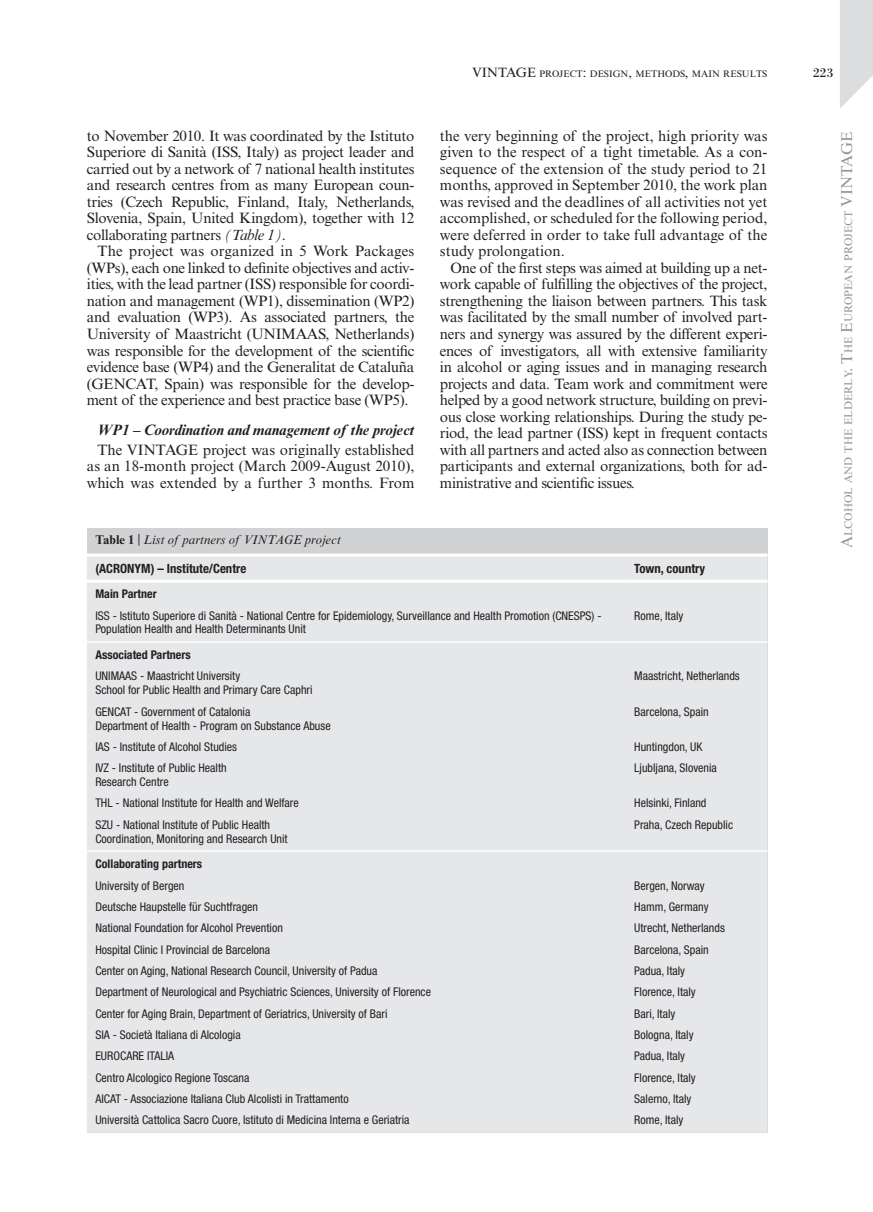
<style>
.page{position:relative;width:873px;height:1212px;background:#fff}
.page>*{position:absolute;margin:0;border:0;box-sizing:border-box;transform-origin:0 0}
.t1{font:15px/16.5px "Times New Roman MT Std";letter-spacing:-.02em;color:#231f20;text-align:justify}
.t2{font:italic 700 15px "Times New Roman MT Std";letter-spacing:-.01em;color:#231f20}
.t3{font:13.5px "Bodoni Std";color:#231f20}
.t4{font:700 condensed 12.75px "Helvetica Neue LT Std";color:#231f20}
.t5{font:italic 12.75px "Times New Roman MT Std";color:#231f20}
.t6{font:condensed 12px/13.8px "Helvetica Neue LT Std";color:#231f20}
.t7{font:700 condensed 12px "Helvetica Neue LT Std";color:#231f20}
.t8{font:10.95px "Times New Roman MT Std";color:#939598}
.t9{font:9.45px "Times New Roman MT Std";color:#231f20}
.s1{font-size:13.5px}
.s2{font-style:italic}
.s3{font-weight:700;font-style:normal}
.s4{font-style:normal}
.s5{font-size:15.75px}
</style>
<div class="page">
<div style="left:87px;top:529px;width:680px;height:603px;background:#d1d2d4"></div>
<div style="left:87px;top:556px;width:680px;height:576px;background:#e6e7e9"></div>
<hr style="left:87px;top:553px;width:538px;height:3px;background:#fff">
<hr style="left:625px;top:553px;width:142px;height:3px;background:#fff">
<hr style="left:87px;top:579px;width:538px;height:3px;background:#fff">
<hr style="left:625px;top:579px;width:142px;height:3px;background:#fff">
<hr style="left:87px;top:641px;width:538px;height:1px;background:#fff">
<hr style="left:625px;top:641px;width:142px;height:1px;background:#fff">
<hr style="left:87px;top:850px;width:538px;height:1px;background:#fff">
<hr style="left:625px;top:850px;width:142px;height:1px;background:#fff">
<svg style="left:840px;top:0;width:33px;height:108px;background:#e1e2e3"></svg>
<p class="t9" style="left:472px;top:68px;width:297px"><span class="s1">VINTAGE</span> project<span class="s1">:</span> design<span class="s1">,</span> methods<span class="s1">,</span> main results</p>
<p class="t3" style="left:813px;top:64px;width:22px">223</p>
<p class="t1" style="left:87px;top:127px;width:329px">to November 2010. It was coordinated by the Istituto Superiore di Sanità (ISS, Italy) as project leader and carried out by a network of 7 national health institutes and research centres from as many European coun&shy;tries (Czech Republic, Finland, Italy, Netherlands, Slovenia, Spain, United Kingdom), together with 12 collaborating partners <span class="s2">(Table 1)</span>.</p>
<p class="t1" style="left:87px;top:243px;width:329px;text-indent:11px">The project was organized in 5 Work Packages (WPs), each one linked to definite objectives and activ&shy;ities, with the lead partner (ISS) responsible for coordi&shy;nation and management (WP1), dissemination (WP2) and evaluation (WP3). As associated partners, the University of Maastricht (UNIMAAS, Netherlands) was responsible for the development of the scientific evidence base (WP4) and the Generalitat de Cataluña (GENCAT, Spain) was responsible for the develop&shy;ment of the experience and best practice base (WP5).</p>
<p class="t2" style="left:97px;top:421px;width:318px">WP1 – Coordination and management of the project</p>
<p class="t1" style="left:87px;top:441px;width:329px;text-indent:11px">The VINTAGE project was originally established as an 18-month project (March 2009-August 2010), which was extended by a further 3 months. From</p>
<p class="t1" style="left:440px;top:127px;width:329px">the very beginning of the project, high priority was given to the respect of a tight timetable. As a con&shy;sequence of the extension of the study period to 21 months, approved in September 2010, the work plan was revised and the deadlines of all activities not yet accomplished, or scheduled for the following period, were deferred in order to take full advantage of the study prolongation.</p>
<p class="t1" style="left:440px;top:259px;width:329px;text-indent:11px">One of the first steps was aimed at building up a net&shy;work capable of fulfilling the objectives of the project, strengthening the liaison between partners. This task was facilitated by the small number of involved part&shy;ners and synergy was assured by the different experi&shy;ences of investigators, all with extensive familiarity in alcohol or aging issues and in managing research projects and data. Team work and commitment were helped by a good network structure, building on previ&shy;ous close working relationships. During the study pe&shy;riod, the lead partner (ISS) kept in frequent contacts with all partners and acted also as connection between participants and external organizations, both for ad&shy;ministrative and scientific issues.</p>
<p class="t5" style="left:95px;top:533px;width:247px"><span class="s3">Table 1</span> <span class="s4">|</span> List of partners of VINTAGE project</p>
<p class="t4" style="left:95px;top:560px;width:152px">(ACRONYM) – Institute/Centre</p>
<p class="t4" style="left:634px;top:560px;width:72px">Town, country</p>
<p class="t7" style="left:95px;top:586px;width:63px">Main Partner</p>
<p class="t6" style="left:95px;top:608px;width:507px">ISS - Istituto Superiore di Sanità - National Centre for Epidemiology, Surveillance and Health Promotion (CNESPS) -<br>Population Health and Health Determinants Unit</p>
<p class="t6" style="left:634px;top:608px;width:51px">Rome, Italy</p>
<p class="t7" style="left:95px;top:647px;width:97px">Associated Partners</p>
<p class="t6" style="left:95px;top:669px;width:219px">UNIMAAS - Maastricht University<br>School for Public Health and Primary Care Caphri</p>
<p class="t6" style="left:634px;top:669px;width:107px">Maastricht, Netherlands</p>
<p class="t6" style="left:95px;top:704px;width:237px">GENCAT - Government of Catalonia<br>Department of Health - Program on Substance Abuse</p>
<p class="t6" style="left:634px;top:704px;width:76px">Barcelona, Spain</p>
<p class="t6" style="left:95px;top:739px;width:143px">IAS - Institute of Alcohol Studies</p>
<p class="t6" style="left:634px;top:739px;width:70px">Huntingdon, UK</p>
<p class="t6" style="left:95px;top:761px;width:133px">IVZ - Institute of Public Health<br>Research Centre</p>
<p class="t6" style="left:634px;top:761px;width:84px">Ljubljana, Slovenia</p>
<p class="t6" style="left:95px;top:796px;width:205px">THL - National Institute for Health and Welfare</p>
<p class="t6" style="left:634px;top:796px;width:74px">Helsinki, Finland</p>
<p class="t6" style="left:95px;top:817px;width:194px">SZU - National Institute of Public Health<br>Coordination, Monitoring and Research Unit</p>
<p class="t6" style="left:634px;top:817px;width:100px">Praha, Czech Republic</p>
<p class="t7" style="left:95px;top:856px;width:108px">Collaborating partners</p>
<p class="t6" style="left:95px;top:878px;width:91px">University of Bergen</p>
<p class="t6" style="left:634px;top:878px;width:72px">Bergen, Norway</p>
<p class="t6" style="left:95px;top:899px;width:164px">Deutsche Haupstelle für Suchtfragen</p>
<p class="t6" style="left:634px;top:899px;width:76px">Hamm, Germany</p>
<p class="t6" style="left:95px;top:920px;width:189px">National Foundation for Alcohol Prevention</p>
<p class="t6" style="left:634px;top:920px;width:92px">Utrecht, Netherlands</p>
<p class="t6" style="left:95px;top:942px;width:176px">Hospital Clinic I Provincial de Barcelona</p>
<p class="t6" style="left:634px;top:942px;width:76px">Barcelona, Spain</p>
<p class="t6" style="left:95px;top:963px;width:283px">Center on Aging, National Research Council, University of Padua</p>
<p class="t6" style="left:634px;top:963px;width:52px">Padua, Italy</p>
<p class="t6" style="left:95px;top:984px;width:337px">Department of Neurological and Psychiatric Sciences, University of Florence</p>
<p class="t6" style="left:634px;top:984px;width:63px">Florence, Italy</p>
<p class="t6" style="left:95px;top:1006px;width:293px">Center for Aging Brain, Department of Geriatrics, University of Bari</p>
<p class="t6" style="left:634px;top:1006px;width:43px">Bari, Italy</p>
<p class="t6" style="left:95px;top:1027px;width:147px">SIA - Società Italiana di Alcologia</p>
<p class="t6" style="left:634px;top:1027px;width:61px">Bologna, Italy</p>
<p class="t6" style="left:95px;top:1048px;width:80px">EUROCARE ITALIA</p>
<p class="t6" style="left:634px;top:1048px;width:52px">Padua, Italy</p>
<p class="t6" style="left:95px;top:1070px;width:155px">Centro Alcologico Regione Toscana</p>
<p class="t6" style="left:634px;top:1070px;width:63px">Florence, Italy</p>
<p class="t6" style="left:95px;top:1091px;width:255px">AICAT - Associazione Italiana Club Alcolisti in Trattamento</p>
<p class="t6" style="left:634px;top:1091px;width:59px">Salerno, Italy</p>
<p class="t6" style="left:95px;top:1112px;width:316px">Università Cattolica Sacro Cuore, Istituto di Medicina Interna e Geriatria</p>
<p class="t6" style="left:634px;top:1112px;width:51px">Rome, Italy</p>
<p class="t8" style="left:842px;top:548px;width:417px;rotate:-90deg"><span class="s5">A</span>lcohol and the elderly<span class="s5">. T</span>he <span class="s5">E</span>uropean project <span class="s5">VINTAGE</span></p>
</div>
